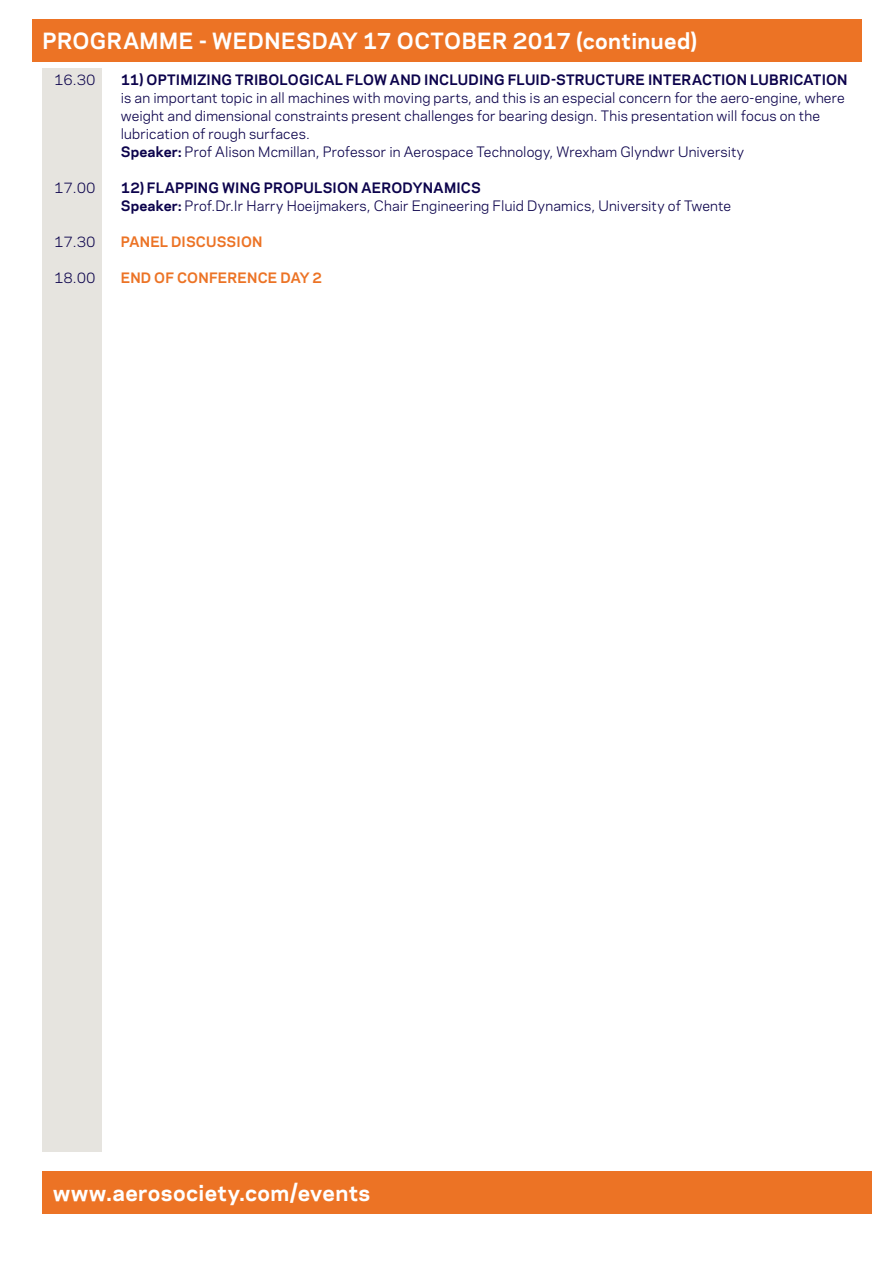
<style>
.page{position:relative;width:893px;height:1263px;background:#fff}
.page>*{position:absolute;margin:0;border:0;box-sizing:border-box;transform-origin:0 0}
._4__Location___Date{font:700 21px "Galaxie Polaris";letter-spacing:.02em;color:#fff}
.PROG_2__Breaks{font:13.5px/18px "Galaxie Polaris";letter-spacing:.01em;color:#0c034c}
.PROG_2__Breaks-2{font:700 13.5px "Galaxie Polaris";letter-spacing:.01em;color:#ec7325}
.PROG_1__Times{font:13.5px "Galaxie Polaris";color:#0c034c}
.s1{font-weight:700}
</style>
<div class="page">
<div style="left:43px;top:1171px;width:829px;height:43px;background:#ec7325"></div>
<div style="left:43px;top:68px;width:59px;height:1083px;background:#e6e4df"></div>
<div style="left:32px;top:20px;width:829px;height:42px;background:#ec7325"></div>
<p class="_4__Location___Date" style="left:43px;top:25px;width:656px">PROGRAMME - WEDNESDAY 17 OCTOBER 2017 (continued)</p>
<p class="PROG_1__Times" style="left:54px;top:70px;width:43px">16.30</p>
<p class="PROG_1__Times" style="left:54px;top:178px;width:43px">17.00</p>
<p class="PROG_1__Times" style="left:54px;top:232px;width:43px">17.30</p>
<p class="PROG_1__Times" style="left:54px;top:268px;width:43px">18.00</p>
<p class="PROG_2__Breaks" style="left:121px;top:70px;width:728px"><span class="s1">11) OPTIMIZING TRIBOLOGICAL FLOW AND INCLUDING FLUID-STRUCTURE INTERACTION LUBRICATION </span>is an important topic in all machines with moving parts, and this is an especial concern for the aero-engine, where weight and dimensional constraints present challenges for bearing design. This presentation will focus on the lubrication of rough surfaces.<br><span class="s1">Speaker:</span> Prof Alison Mcmillan, Professor in Aerospace Technology, Wrexham Glyndwr University</p>
<p class="PROG_2__Breaks" style="left:121px;top:178px;width:612px"><span class="s1">12) FLAPPING WING PROPULSION AERODYNAMICS<br>Speaker:</span> Prof.Dr.Ir Harry Hoeijmakers, Chair Engineering Fluid Dynamics, University of Twente</p>
<p class="PROG_2__Breaks-2" style="left:121px;top:231px;width:143px">PANEL DISCUSSION</p>
<p class="PROG_2__Breaks-2" style="left:121px;top:267px;width:203px">END OF CONFERENCE DAY 2</p>
<p class="_4__Location___Date" style="left:53px;top:1177px;width:319px">www.aerosociety.com/events</p>
</div>
